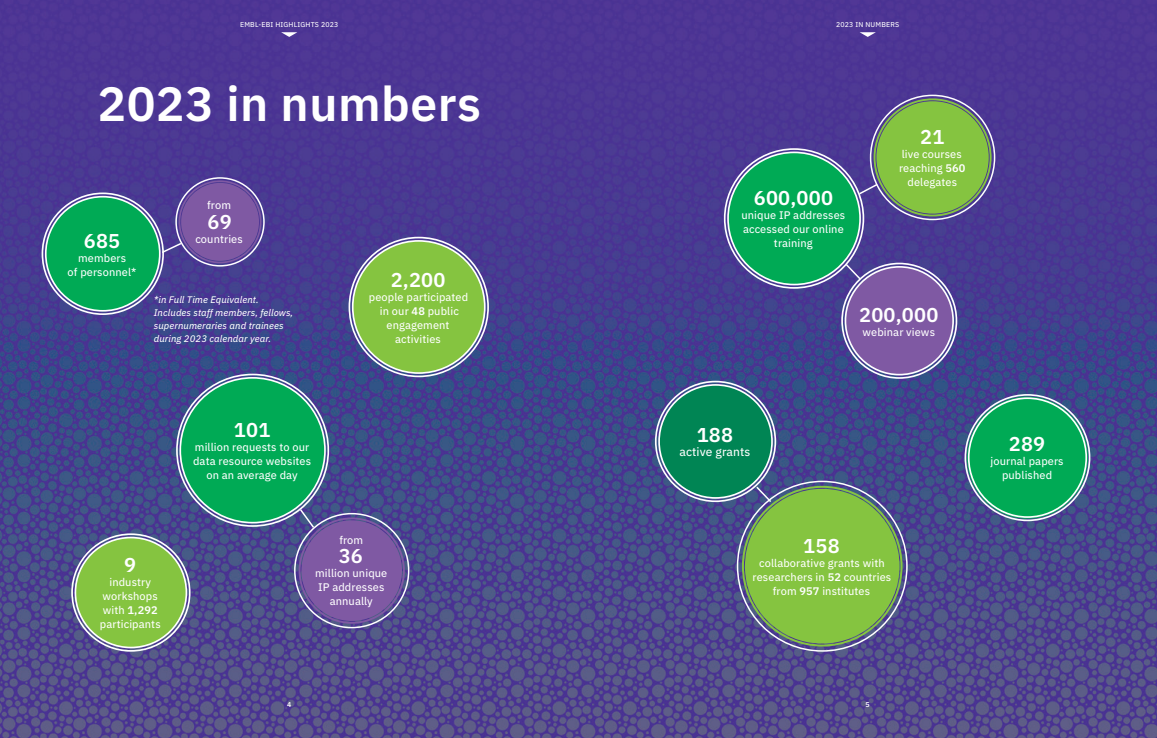
<style>
.page{position:relative;width:1157px;height:738px;background:#fff}
.page>*{position:absolute;margin:0;border:0;box-sizing:border-box;transform-origin:0 0}
.Sectionhead_Sans_SemiBold_48_52_Green{font:600 48px "IBM Plex Sans";letter-spacing:.01em;color:#fff}
.text_in_bubbles_white{font:600 20px "IBM Plex Sans";letter-spacing:.01em;color:#fff}
.text_in_bubbles_white-2{font:12px "IBM Plex Sans Text";letter-spacing:.01em;color:#fff}
.text_in_bubbles_white-3{font:11px/14px "IBM Plex Sans Text";letter-spacing:.01em;color:#fff;text-align:center}
.Bodytext_Sans_9_5_13_text{font:italic 9.5px/13px "IBM Plex Sans Text";letter-spacing:.01em;color:#fff}
.Pageheader_Sans_Text_7_8{font:7px "IBM Plex Sans Text";letter-spacing:.025em;color:#fff}
.Pagefooter_Sans_Text_7_8{font:600 7px "IBM Plex Sans";color:#fff}
.s1{font-family:"IBM Plex Sans";font-weight:600}
</style>
<div class="page">
<img style="left:0;top:0;width:1157px;height:737px">
<div style="left:353px;top:241px;width:132px;height:132px;background:#85c440;border-radius:50%"></div>
<svg style="left:754px;top:484px;width:18px;height:19px"></svg>
<div style="left:659px;top:384px;width:113px;height:113px;background:#008554;border-radius:50%"></div>
<div style="left:655px;top:380px;width:121px;height:121px;border:2px solid #fff;border-radius:50%"></div>
<div style="left:658px;top:384px;width:115px;height:114px;border:2px solid #fff;border-radius:50%"></div>
<div style="left:745px;top:488px;width:154px;height:155px;background:#85c440;border-radius:50%"></div>
<div style="left:967px;top:396px;width:120px;height:122px;background:#0a5;border-radius:50%"></div>
<div style="left:968px;top:397px;width:119px;height:120px;border:2px solid #fff;border-radius:50%"></div>
<div style="left:301px;top:520px;width:101px;height:100px;background:#7f59a3;border-radius:50%"></div>
<div style="left:298px;top:517px;width:107px;height:106px;border:2px solid #7f59a3;border-radius:50%"></div>
<div style="left:302px;top:521px;width:99px;height:98px;border:2px solid #7f59a3;border-radius:50%"></div>
<svg style="left:298px;top:507px;width:18px;height:22px"></svg>
<div style="left:180px;top:377px;width:145px;height:145px;background:#0a5;border-radius:50%"></div>
<div style="left:294px;top:512px;width:115px;height:116px;border:2px solid #fff;border-radius:50%"></div>
<div style="left:728px;top:152px;width:132px;height:132px;background:#0a5;border-radius:50%"></div>
<div style="left:845px;top:266px;width:108px;height:108px;background:#7f59a3;border-radius:50%"></div>
<div style="left:841px;top:262px;width:116px;height:116px;border:2px solid #fff;border-radius:50%"></div>
<div style="left:844px;top:266px;width:110px;height:109px;border:2px solid #fff;border-radius:50%"></div>
<div style="left:876px;top:101px;width:112px;height:112px;background:#85c440;border-radius:50%"></div>
<div style="left:873px;top:98px;width:118px;height:118px;border:2px solid #85c440;border-radius:50%"></div>
<div style="left:877px;top:102px;width:110px;height:110px;border:2px solid #85c440;border-radius:50%"></div>
<svg style="left:844px;top:262px;width:18px;height:19px"></svg>
<svg style="left:857px;top:182px;width:22px;height:13px"></svg>
<div style="left:46px;top:196px;width:114px;height:114px;background:#0a5;border-radius:50%"></div>
<div style="left:45px;top:196px;width:116px;height:115px;border:2px solid #fff;border-radius:50%"></div>
<svg style="left:160px;top:241px;width:23px;height:13px"></svg>
<div style="left:181px;top:183px;width:78px;height:78px;background:#7f59a3;border-radius:50%"></div>
<div style="left:179px;top:180px;width:82px;height:83px;border:2px solid #7f59a3;border-radius:50%"></div>
<div style="left:182px;top:183px;width:76px;height:77px;border:2px solid #7f59a3;border-radius:50%"></div>
<div style="left:175px;top:177px;width:90px;height:89px;border:2px solid #fff;border-radius:50%"></div>
<div style="left:75px;top:537px;width:111px;height:110px;background:#85c440;border-radius:50%"></div>
<div style="left:71px;top:533px;width:119px;height:118px;border:2px solid #fff;border-radius:50%"></div>
<div style="left:75px;top:536px;width:112px;height:111px;border:2px solid #fff;border-radius:50%"></div>
<svg style="left:281px;top:32px;width:16px;height:5px"></svg>
<svg style="left:859px;top:32px;width:17px;height:5px"></svg>
<p class="Pageheader_Sans_Text_7_8" style="left:240px;top:20px;width:100px">EMBL-EBI HIGHLIGHTS 2023</p>
<p class="Sectionhead_Sans_SemiBold_48_52_Green" style="left:97px;top:66px;width:385px">2023 in numbers</p>
<p class="text_in_bubbles_white" style="left:84px;top:224px;width:38px">685</p>
<p class="text_in_bubbles_white-3" style="left:68px;top:249px;width:70px">members<br>of personnel*</p>
<p class="text_in_bubbles_white-3" style="left:207px;top:197px;width:25px">from</p>
<p class="text_in_bubbles_white" style="left:207px;top:206px;width:26px">69</p>
<p class="text_in_bubbles_white-3" style="left:195px;top:231px;width:49px">countries</p>
<p class="Bodytext_Sans_9_5_13_text" style="left:154px;top:292px;width:141px">*in Full Time Equivalent.<br>Includes staff members, fellows, supernumeraries and trainees during 2023 calendar year.</p>
<p class="text_in_bubbles_white" style="left:391px;top:264px;width:56px">2,200</p>
<p class="text_in_bubbles_white-3" style="left:369px;top:289px;width:101px">people participated in our <span class="s1">48</span> public engagement activities</p>
<p class="Pageheader_Sans_Text_7_8" style="left:836px;top:20px;width:65px">2023 IN NUMBERS</p>
<p class="text_in_bubbles_white" style="left:754px;top:182px;width:81px">600,000</p>
<p class="text_in_bubbles_white-3" style="left:741px;top:207px;width:105px">unique IP addresses accessed our online training</p>
<p class="text_in_bubbles_white" style="left:920px;top:121px;width:26px">21</p>
<p class="text_in_bubbles_white-3" style="left:899px;top:146px;width:68px">live courses reaching <span class="s1">560 </span>delegates</p>
<p class="text_in_bubbles_white" style="left:859px;top:298px;width:81px">200,000</p>
<p class="text_in_bubbles_white-3" style="left:862px;top:323px;width:74px">webinar views</p>
<p class="text_in_bubbles_white" style="left:124px;top:549px;width:13px">9</p>
<p class="text_in_bubbles_white-3" style="left:100px;top:574px;width:62px">industry workshops with <span class="s1">1,292 </span>participants</p>
<p class="text_in_bubbles_white" style="left:234px;top:414px;width:38px">101</p>
<p class="text_in_bubbles_white-3" style="left:193px;top:439px;width:120px">million requests to our data resource websites on an average day</p>
<p class="text_in_bubbles_white-3" style="left:339px;top:532px;width:25px">from</p>
<p class="text_in_bubbles_white" style="left:339px;top:540px;width:26px">36</p>
<p class="text_in_bubbles_white-3" style="left:315px;top:565px;width:74px">million unique<br>IP addresses annually</p>
<p class="text_in_bubbles_white" style="left:696px;top:419px;width:38px">188</p>
<p class="text_in_bubbles_white-2" style="left:679px;top:442px;width:73px">active grants</p>
<p class="text_in_bubbles_white" style="left:803px;top:529px;width:38px">158</p>
<p class="text_in_bubbles_white-3" style="left:752px;top:554px;width:140px">collaborative grants with researchers in <span class="s1">52</span> countries from <span class="s1">957</span> institutes</p>
<p class="Pagefooter_Sans_Text_7_8" style="left:287px;top:698px;width:6px">4</p>
<p class="Pagefooter_Sans_Text_7_8" style="left:865px;top:698px;width:6px">5</p>
<p class="text_in_bubbles_white" style="left:1008px;top:428px;width:38px">289</p>
<p class="text_in_bubbles_white-3" style="left:990px;top:453px;width:75px">journal papers published</p>
</div>
